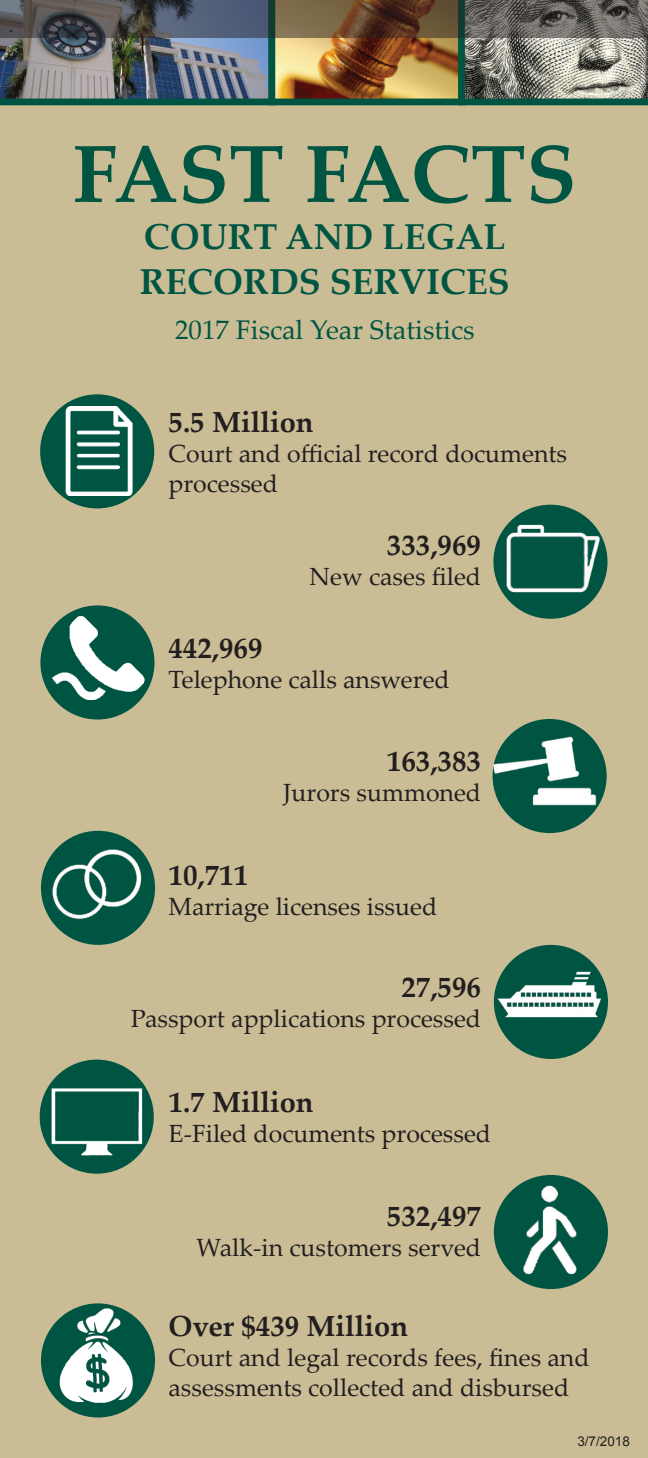
<style>
.page{position:relative;width:648px;height:1458px;background:#cabd96}
.page>*{position:absolute;margin:0;border:0;box-sizing:border-box;transform-origin:0 0}
.t1{font:700 81px "Palatino Linotype";color:#005542}
.t2{font:700 36px/45px "Palatino Linotype";color:#005542}
.t3{font:700 29.03px "Palatino Linotype";color:#231f20}
.t4{font:27px "Palatino Linotype";color:#005542}
.t5{font:24.97px/29.9px "Palatino Linotype";color:#231f20}
.t6{font:13.5px "Arial";color:#231f20}
</style>
<div class="page">
<div style="left:40px;top:394px;width:114px;height:114px;background:#005542;border-radius:50%"></div>
<div style="left:40px;top:605px;width:115px;height:115px;background:#005542;border-radius:50%"></div>
<div style="left:493px;top:719px;width:114px;height:114px;background:#005542;border-radius:50%"></div>
<div style="left:40px;top:1060px;width:114px;height:114px;background:#005542;border-radius:50%"></div>
<img style="left:55px;top:407px;width:88px;height:89px">
<img style="left:493px;top:504px;width:114px;height:112px">
<img style="left:40px;top:605px;width:115px;height:101px">
<img style="left:492px;top:719px;width:108px;height:108px">
<img style="left:41px;top:831px;width:113px;height:114px">
<img style="left:494px;top:945px;width:114px;height:111px">
<img style="left:49px;top:1072px;width:97px;height:97px">
<img style="left:493px;top:1175px;width:115px;height:114px">
<img style="left:41px;top:1303px;width:115px;height:115px">
<img style="left:0;top:38px;width:648px;height:67px">
<svg style="left:0;top:0;width:648px;height:38px;background:#5a5450"></svg>
<h1 class="t1" style="left:73px;top:117px;width:506px">FAST FACTS</h1>
<h2 class="t2" style="left:140px;top:213px;width:372px">COURT AND LEGAL<br>RECORDS SERVICES</h2>
<p class="t4" style="left:175px;top:311px;width:301px">2017 Fiscal Year Statistics</p>
<p class="t3" style="left:169px;top:402px;width:147px">5.5 Million</p>
<p class="t5" style="left:169px;top:438px;width:400px">Court and official record documents processed</p>
<p class="t3" style="left:387px;top:524px;width:96px">333,969</p>
<p class="t5" style="left:310px;top:560px;width:173px">New cases filed</p>
<p class="t3" style="left:168px;top:628px;width:96px">442,969</p>
<p class="t5" style="left:168px;top:663px;width:283px">Telephone calls answered</p>
<p class="t3" style="left:387px;top:740px;width:96px">163,383</p>
<p class="t5" style="left:283px;top:776px;width:199px">Jurors summoned</p>
<p class="t3" style="left:169px;top:855px;width:81px">10,711</p>
<p class="t5" style="left:169px;top:891px;width:270px">Marriage licenses issued</p>
<p class="t3" style="left:401px;top:967px;width:81px">27,596</p>
<p class="t5" style="left:131px;top:1003px;width:352px">Passport applications processed</p>
<p class="t3" style="left:169px;top:1082px;width:147px">1.7 Million</p>
<p class="t5" style="left:169px;top:1118px;width:324px">E-Filed documents processed</p>
<p class="t3" style="left:387px;top:1196px;width:96px">532,497</p>
<p class="t5" style="left:197px;top:1232px;width:286px">Walk-in customers served</p>
<p class="t3" style="left:169px;top:1306px;width:241px">Over $439 Million</p>
<p class="t5" style="left:169px;top:1342px;width:422px">Court and legal records fees, fines and assessments collected and disbursed</p>
<p class="t6" style="left:577px;top:1432px;width:54px">3/7/2018</p>
</div>
